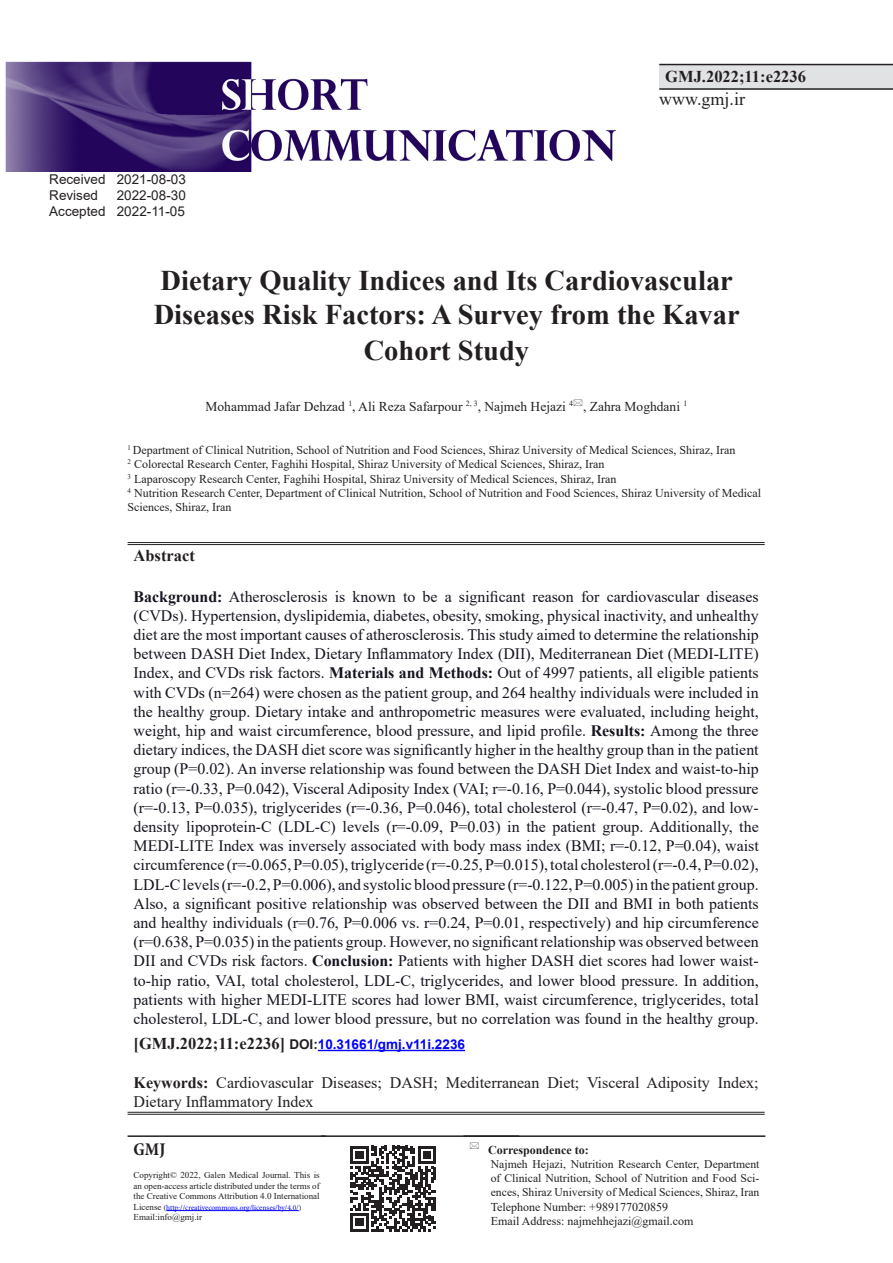
<style>
.page{position:relative;width:893px;height:1263px;background:#fff}
.page>*{position:absolute;margin:0;border:0;box-sizing:border-box;transform-origin:0 0}
.t1{font:700 28.5px/35.1px "Times New Roman";color:#231f20;text-align:center}
.t2{font:18px "Times New Roman";color:#231f20}
.t3{font:700 condensed 18px "Minion Pro";color:#231f20}
.t4{font:700 16.5px "Times New Roman";color:#231f20}
.t5{font:16.05px/19.2px "Times New Roman";color:#231f20}
.t6{font:15.9px/19.2px "Times New Roman";color:#17141f;text-align:justify}
.t7{font:13.5px "Times New Roman";color:#231f20}
.t8{font:13.5px "Arial";color:#231f20}
.t9{font:700 13.5px "Arial";color:#00f}
.t10{font:12px/14.4px "Times New Roman";color:#231f20}
.t11{font:700 12px "Times New Roman";color:#231f20}
.t12{font:11.7px/14.2px "Times New Roman";color:#231f20;text-align:justify}
.t13{font:9px/10.5px "Times New Roman";color:#231f20;text-align:justify}
.t14{font:7.5px "Minion Pro";letter-spacing:-.005em;color:#00f}
.s1{font-weight:700}
.s2{font-family:"Times New Roman";font-size:16.5px;color:#231f20}
.s3{color:#231f20}
.s4{font-family:"Times New Roman";font-size:9px;color:#231f20}
.s5{font-family:"Times New Roman";color:#231f20}
</style>
<div class="page">
<div style="left:659px;top:65px;width:234px;height:24px;background:#e1e2e4"></div>
<hr style="left:659px;top:64px;width:234px;height:1px;background:#231f20">
<hr style="left:659px;top:88px;width:234px;height:2px;background:#231f20">
<hr style="left:463px;top:1135px;width:302px;height:2px;background:#231f20">
<hr style="left:128px;top:1135px;width:198px;height:2px;background:#231f20">
<hr style="left:166px;top:1210px;width:133px;height:1px;background:#00f">
<hr style="left:128px;top:542px;width:637px;height:1px;background:#231f20">
<hr style="left:128px;top:544px;width:637px;height:1px;background:#231f20">
<hr style="left:128px;top:1112px;width:637px;height:1px;background:#231f20">
<hr style="left:128px;top:1114px;width:637px;height:1px;background:#231f20">
<hr style="left:318px;top:1050px;width:147px;height:1px;background:#00f">
<hr style="left:321px;top:1135px;width:198px;height:2px;background:#231f20">
<svg style="left:350px;top:1146px;width:86px;height:85px"></svg>
<img style="left:5px;top:61px;width:611px;height:110px">
<p class="t8" style="left:49px;top:170px;width:138px">Received 2021-08-03</p>
<p class="t8" style="left:49px;top:186px;width:50px">Revised</p>
<p class="t8" style="left:117px;top:186px;width:71px">2022-08-30</p>
<p class="t8" style="left:49px;top:202px;width:137px">Accepted 2022-11-05</p>
<p class="t4" style="left:665px;top:64px;width:142px">GMJ.2022;11:e2236</p>
<p class="t2" style="left:659px;top:87px;width:87px">www.gmj.ir</p>
<p class="t1" style="left:154px;top:262px;width:588px">Dietary Quality Indices and Its Cardiovascular<br>Diseases Risk Factors: A Survey from the Kavar<br>Cohort Study</p>
<p class="t7" style="left:206px;top:397px;width:483px">Mohammad Jafar Dehzad <sup>1</sup>, Ali Reza Safarpour <sup>2,</sup> <sup>3</sup>, Najmeh Hejazi <sup>4</sup> , Zahra Moghdani <sup>1</sup></p>
<p class="t10" style="left:128px;top:442px;width:609px"><sup>1</sup> Department of Clinical Nutrition, School of Nutrition and Food Sciences, Shiraz University of Medical Sciences, Shiraz, Iran</p>
<p class="t10" style="left:128px;top:457px;width:478px"><sup>2</sup> Colorectal Research Center, Faghihi Hospital, Shiraz University of Medical Sciences, Shiraz, Iran</p>
<p class="t10" style="left:128px;top:471px;width:490px"><sup>3</sup> Laparoscopy Research Center, Faghihi Hospital, Shiraz University of Medical Sciences, Shiraz, Iran</p>
<p class="t10" style="left:128px;top:485px;width:635px"><sup>4</sup> Nutrition Research Center, Department of Clinical Nutrition, School of Nutrition and Food Sciences, Shiraz University of Medical<br>Sciences, Shiraz, Iran</p>
<p class="t4" style="left:134px;top:543px;width:63px">Abstract</p>
<p class="t6" style="left:134px;top:586px;width:627px"><span class="s1">Background:</span> Atherosclerosis is known to be a significant reason for cardiovascular diseases (CVDs). Hypertension, dyslipidemia, diabetes, obesity, smoking, physical inactivity, and unhealthy diet are the most important causes of atherosclerosis. This study aimed to determine the relationship between DASH Diet Index, Dietary Inflammatory Index (DII), Mediterranean Diet (MEDI-LITE)<br>Index, and CVDs risk factors. <span class="s1">Materials and Methods:</span> Out of 4997 patients, all eligible patients with CVDs (n=264) were chosen as the patient group, and 264 healthy individuals were included in the healthy group. Dietary intake and anthropometric measures were evaluated, including height, weight, hip and waist circumference, blood pressure, and lipid profile. <span class="s1">Results:</span> Among the three dietary indices, the DASH diet score was significantly higher in the healthy group than in the patient group (P=0.02). An inverse relationship was found between the DASH Diet Index and waist-to-hip ratio (r=-0.33, P=0.042), Visceral Adiposity Index (VAI; r=-0.16, P=0.044), systolic blood pressure (r=-0.13, P=0.035), triglycerides (r=-0.36, P=0.046), total cholesterol (r=-0.47, P=0.02), and low&shy;density lipoprotein-C (LDL-C) levels (r=-0.09, P=0.03) in the patient group. Additionally, the MEDI-LITE Index was inversely associated with body mass index (BMI; r=-0.12, P=0.04), waist circumference (r=-0.065, P=0.05), triglyceride (r=-0.25, P=0.015), total cholesterol (r=-0.4, P=0.02), LDL-C levels (r=-0.2, P=0.006), and systolic blood pressure (r=-0.122, P=0.005) in the patient group.<br>Also, a significant positive relationship was observed between the DII and BMI in both patients and healthy individuals (r=0.76, P=0.006 vs. r=0.24, P=0.01, respectively) and hip circumference (r=0.638, P=0.035) in the patients group. However, no significant relationship was observed between DII and CVDs risk factors. <span class="s1">Conclusion:</span> Patients with higher DASH diet scores had lower waist&shy;to-hip ratio, VAI, total cholesterol, LDL-C, triglycerides, and lower blood pressure. In addition, patients with higher MEDI-LITE scores had lower BMI, waist circumference, triglycerides, total cholesterol, LDL-C, and lower blood pressure, but no correlation was found in the healthy group.</p>
<p class="t9" style="left:134px;top:1035px;width:333px"><span class="s2">[GMJ.2022;11:e2236]</span> <span class="s3">DOI:</span>10.31661/gmj.v11i.2236</p>
<p class="t5" style="left:134px;top:1072px;width:627px"><span class="s1">Keywords:</span> Cardiovascular Diseases; DASH; Mediterranean Diet; Visceral Adiposity Index;<br>Dietary Inflammatory Index</p>
<p class="t3" style="left:134px;top:1137px;width:33px">GMJ</p>
<p class="t13" style="left:134px;top:1170px;width:188px">Copyright© 2022, Galen Medical Journal. This is an open-access article distributed under the terms of the Creative Commons Attribution 4.0 International</p>
<p class="t14" style="left:134px;top:1202px;width:169px"><span class="s4">License</span> <span class="s5">(</span>http://creativecommons.org/licenses/by/4.0/<span class="s5">)</span></p>
<p class="t13" style="left:134px;top:1212px;width:70px">Email:info@gmj.ir</p>
<p class="t11" style="left:488px;top:1141px;width:102px">Correspondence to:</p>
<p class="t12" style="left:491px;top:1156px;width:270px">Najmeh Hejazi, Nutrition Research Center, Department of Clinical Nutrition, School of Nutrition and Food Sci&shy;ences, Shiraz University of Medical Sciences, Shiraz, Iran</p>
<p class="t10" style="left:491px;top:1199px;width:179px">Telephone Number: +989177020859</p>
<p class="t10" style="left:491px;top:1213px;width:204px">Email Address: najmehhejazi@gmail.com</p>
</div>
